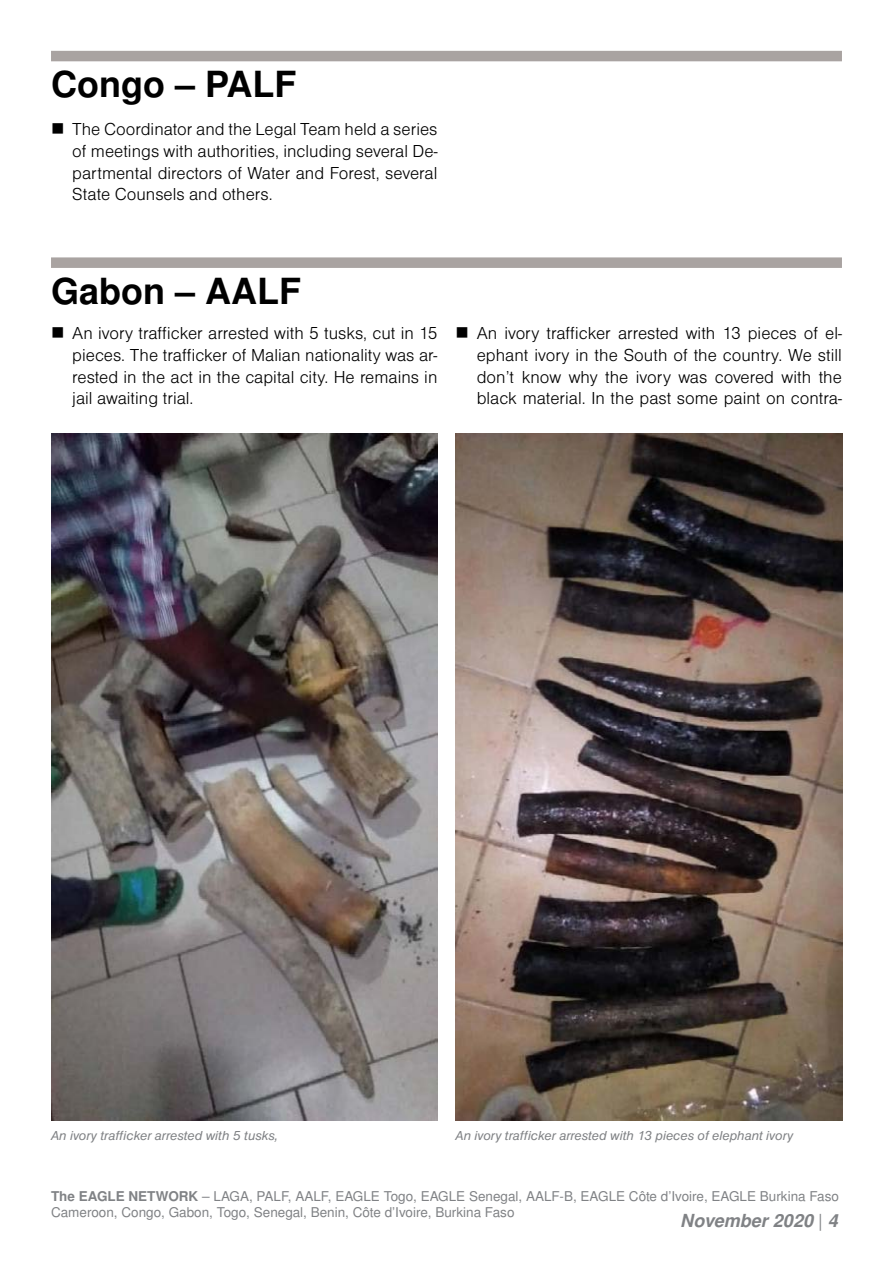
<style>
.page{position:relative;width:893px;height:1263px;background:#fff}
.page>*{position:absolute;margin:0;border:0;box-sizing:border-box;transform-origin:0 0}
.t1{font:700 36px "Nimbus Sans LOT";color:#000}
.t2{font:18px/21.6px "Nimbus Sans DOT Ligh";color:#000;text-align:justify}
.t3{font:italic 700 18px "Nimbus Sans LOT";color:#808285}
.t4{font:13.5px/16.2px "Nimbus Sans LOT";color:#808285}
.t5{font:italic 13.5px "Nimbus Sans DOT";color:#808285}
.s1{font-weight:700}
.s2{font-weight:400;font-style:normal}
</style>
<div class="page">
<div style="left:51px;top:51px;width:791px;height:10px;background:#a9a3a1"></div>
<div style="left:51px;top:257px;width:791px;height:11px;background:#a9a3a1"></div>
<img style="left:51px;top:434px;width:386px;height:687px">
<img style="left:455px;top:434px;width:387px;height:687px">
<h1 class="t1" style="left:51px;top:63px;width:247px">Congo – PALF</h1>
<p class="t2" style="left:72px;top:119px;width:367px">The Coordinator and the Legal Team held a series of meetings with authorities, including several De&shy;partmental directors of Water and Forest, several State Counsels and others.</p>
<h1 class="t1" style="left:51px;top:270px;width:252px">Gabon – AALF</h1>
<p class="t2" style="left:72px;top:323px;width:367px">An ivory trafficker arrested with 5 tusks, cut in 15 pieces. The trafficker of Malian nationality was ar&shy;rested in the act in the capital city. He remains in jail awaiting trial.</p>
<p class="t2" style="left:477px;top:323px;width:367px">An ivory trafficker arrested with 13 pieces of el&shy;ephant ivory in the South of the country. We still don’t know why the ivory was covered with the black material. In the past some paint on contra-</p>
<p class="t5" style="left:51px;top:1128px;width:229px">An ivory trafficker arrested with 5 tusks,</p>
<p class="t5" style="left:455px;top:1128px;width:339px">An ivory trafficker arrested with 13 pieces of elephant ivory</p>
<p class="t4" style="left:51px;top:1189px;width:789px"><span class="s1">The EAGLE NETWORK</span> – LAGA, PALF, AALF, EAGLE Togo, EAGLE Senegal, AALF-B, EAGLE Côte d’Ivoire, EAGLE Burkina Faso<br>Cameroon, Congo, Gabon, Togo, Senegal, Benin, Côte d’Ivoire, Burkina Faso</p>
<p class="t3" style="left:680px;top:1210px;width:159px">November 2020 <span class="s2">|</span> 4</p>
</div>
